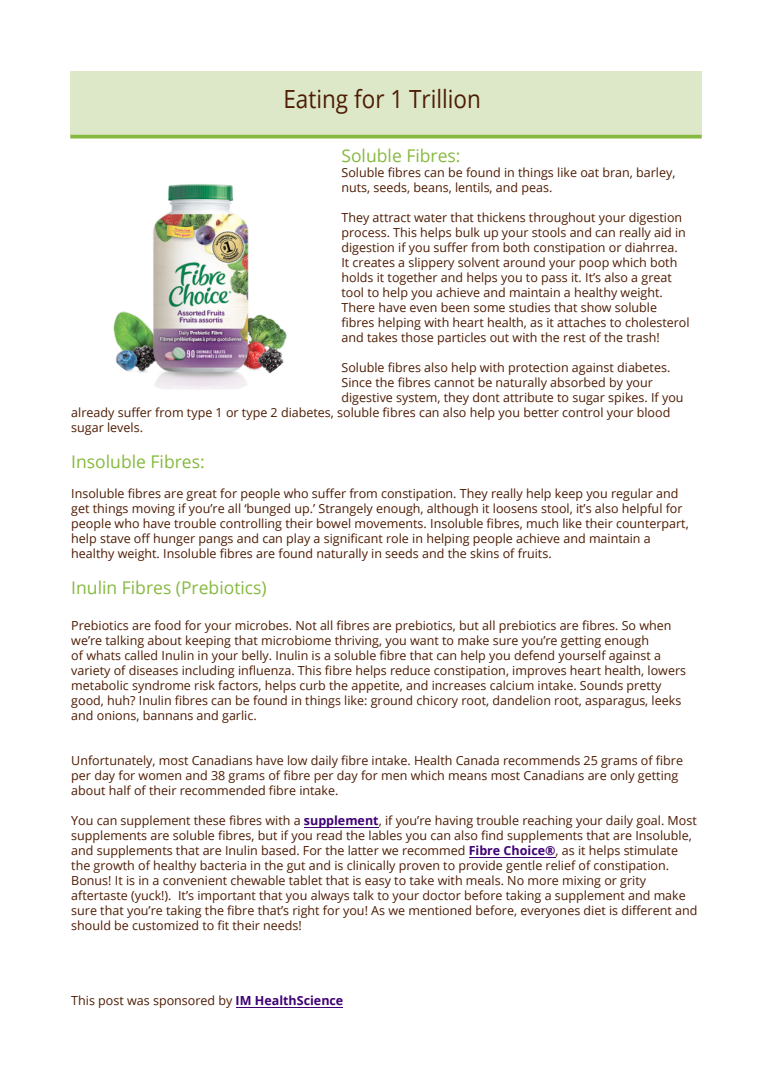
<style>
.page{position:relative;width:773px;height:1088px;background:#fff}
.page>*{position:absolute;margin:0;border:0;box-sizing:border-box;transform-origin:0 0}
.t1{font:25px "Open Sans";color:#4e1c03;scale:.9 1}
.t2{font:17.5px "Open Sans";color:#86b93f}
.t3{font:12.5px/15px "Open Sans";color:#4e1c03}
.s1{font-weight:700;color:#3f0076}
</style>
<div class="page">
<div style="left:70px;top:71px;width:631px;height:64px;background:#dce8c8"></div>
<hr style="left:70px;top:135px;width:631px;height:3px;background:#86b93f">
<img style="left:113px;top:184px;width:174px;height:205px">
<hr style="left:304px;top:826px;width:74px;height:1px;background:#3f0076">
<hr style="left:469px;top:856px;width:86px;height:1px;background:#3f0076">
<hr style="left:236px;top:1006px;width:107px;height:1px;background:#3f0076">
<p class="t1" style="left:283px;top:82px;width:221px">Eating for 1 Trillion</p>
<p class="t2" style="left:341px;top:143px;width:121px">Soluble Fibres:</p>
<p class="t3" style="left:341px;top:164px;width:335px">Soluble fibres can be found in things like oat bran, barley, nuts, seeds, beans, lentils, and peas.</p>
<p class="t3" style="left:341px;top:209px;width:349px">They attract water that thickens throughout your digestion process. This helps bulk up your stools and can really aid in digestion if you suffer from both constipation or diahrrea.<br>It creates a slippery solvent around your poop which both holds it together and helps you to pass it. It’s also a great tool to help you achieve and maintain a healthy weight.<br>There have even been some studies that show soluble fibres helping with heart health, as it attaches to cholesterol and takes those particles out with the rest of the trash!</p>
<p class="t3" style="left:341px;top:359px;width:343px">Soluble fibres also help with protection against diabetes.<br>Since the fibres cannot be naturally absorbed by your digestive system, they dont attribute to sugar spikes. If you</p>
<p class="t3" style="left:71px;top:404px;width:600px">already suffer from type 1 or type 2 diabetes, soluble fibres can also help you better control your blood sugar levels.</p>
<p class="t2" style="left:71px;top:449px;width:135px">Insoluble Fibres:</p>
<p class="t3" style="left:71px;top:485px;width:619px">Insoluble fibres are great for people who suffer from constipation. They really help keep you regular and get things moving if you’re all ‘bunged up.’ Strangely enough, although it loosens stool, it’s also helpful for people who have trouble controlling their bowel movements. Insoluble fibres, much like their counterpart, help stave off hunger pangs and can play a significant role in helping people achieve and maintain a healthy weight. Insoluble fibres are found naturally in seeds and the skins of fruits.</p>
<p class="t2" style="left:71px;top:575px;width:197px">Inulin Fibres (Prebiotics)</p>
<p class="t3" style="left:71px;top:617px;width:616px">Prebiotics are food for your microbes. Not all fibres are prebiotics, but all prebiotics are fibres. So when we’re talking about keeping that microbiome thriving, you want to make sure you’re getting enough<br>of whats called Inulin in your belly. Inulin is a soluble fibre that can help you defend yourself against a variety of diseases including influenza. This fibre helps reduce constipation, improves heart health, lowers metabolic syndrome risk factors, helps curb the appetite, and increases calcium intake. Sounds pretty good, huh? Inulin fibres can be found in things like: ground chicory root, dandelion root, asparagus, leeks and onions, bannans and garlic.</p>
<p class="t3" style="left:71px;top:752px;width:613px">Unfortunately, most Canadians have low daily fibre intake. Health Canada recommends 25 grams of fibre per day for women and 38 grams of fibre per day for men which means most Canadians are only getting about half of their recommended fibre intake.</p>
<p class="t3" style="left:71px;top:812px;width:627px">You can supplement these fibres with a <span class="s1">supplement</span>, if you’re having trouble reaching your daily goal. Most supplements are soluble fibres, but if you read the lables you can also find supplements that are Insoluble, and supplements that are Inulin based. For the latter we recommed <span class="s1">Fibre Choice®</span>, as it helps stimulate the growth of healthy bacteria in the gut and is clinically proven to provide gentle relief of constipation.<br>Bonus! It is in a convenient chewable tablet that is easy to take with meals. No more mixing or grity aftertaste (yuck!). It’s important that you always talk to your doctor before taking a supplement and make sure that you’re taking the fibre that’s right for you! As we mentioned before, everyones diet is different and should be customized to fit their needs!</p>
<p class="t3" style="left:71px;top:992px;width:273px">This post was sponsored by <span class="s1">IM HealthScience</span></p>
</div>
